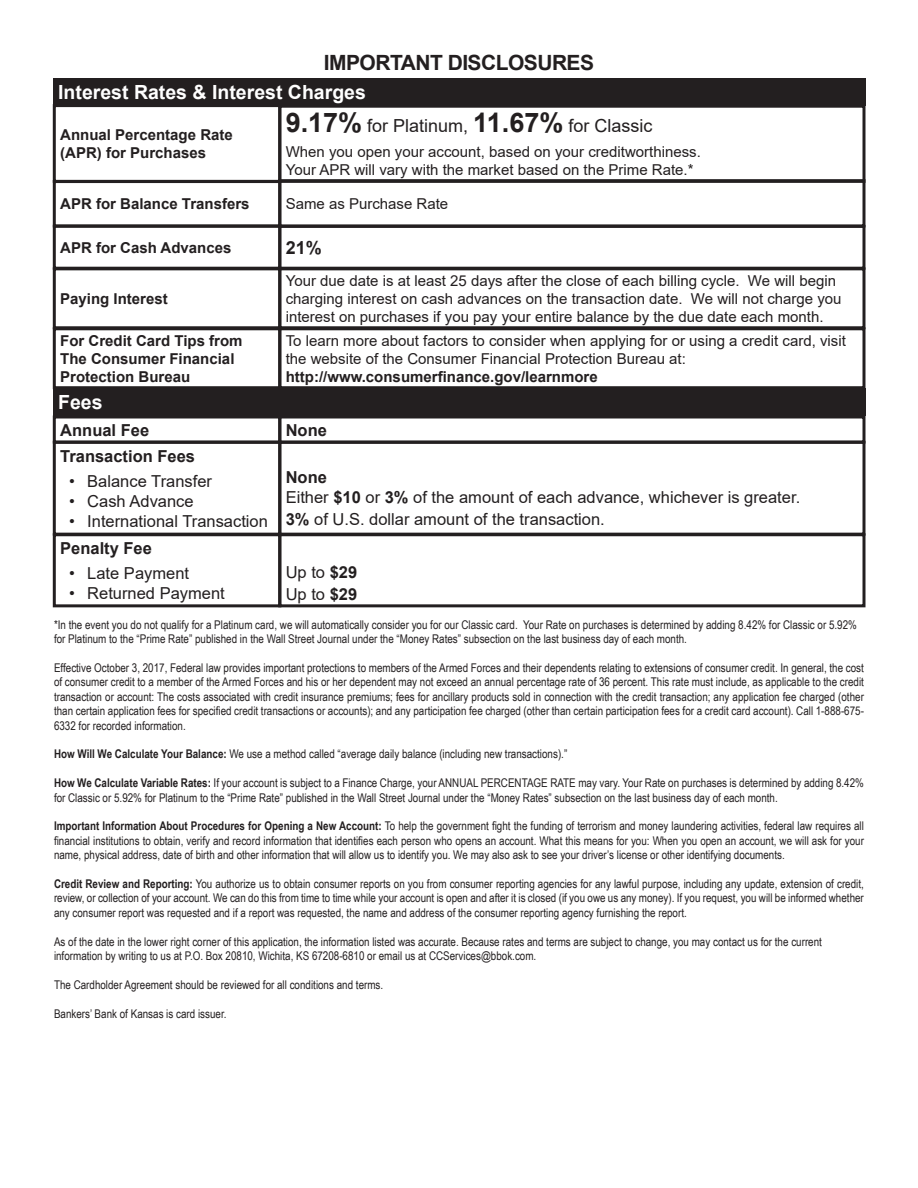
<style>
.page{position:relative;width:918px;height:1188px;background:#fff}
.page>*{position:absolute;margin:0;border:0;box-sizing:border-box;transform-origin:0 0}
.t1{font:700 21px "Arial";letter-spacing:-.025em;color:#231f20}
.t2{font:700 19.5px "Arial";color:#fff}
.t3{font:18px "Arial";color:#231f20}
.t4{font:700 18px "Arial";color:#231f20}
.t5{font:16.5px "Arial";color:#231f20}
.t6{font:700 16.5px "Arial";color:#231f20}
.t7{font:15px/18px "Arial";color:#231f20}
.t8{font:700 15px/18px "Arial";color:#231f20}
.t9{font:12px/14.4px "Arial Narrow";color:#231f20}
.s1{font-family:"Arial Rounded MT Bold";font-weight:400;color:#fff}
.s2{font-weight:700;font-size:27px}
.s3{font-weight:700}
.s4{font-family:"Minion Pro";color:#fff}
.s5{font-family:"Arial Rounded MT Bold";color:#fff}
</style>
<div class="page">
<div style="left:278px;top:105px;width:588px;height:78px;border:3px solid #231f20"></div>
<div style="left:53px;top:388px;width:813px;height:28px;background:#231f20"></div>
<div style="left:53px;top:104px;width:228px;height:79px;border:3px solid #231f20"></div>
<div style="left:53px;top:180px;width:228px;height:47px;border:3px solid #231f20"></div>
<div style="left:53px;top:225px;width:228px;height:45px;border:3px solid #231f20"></div>
<div style="left:53px;top:267px;width:228px;height:62px;border:3px solid #231f20"></div>
<div style="left:53px;top:327px;width:228px;height:62px;border:3px solid #231f20"></div>
<div style="left:278px;top:179px;width:588px;height:48px;border:3px solid #231f20"></div>
<svg style="left:277px;top:223px;width:589px;height:48px"></svg>
<div style="left:278px;top:267px;width:588px;height:62px;border:3px solid #231f20"></div>
<div style="left:278px;top:327px;width:588px;height:62px;border:3px solid #231f20"></div>
<div style="left:53px;top:416px;width:228px;height:28px;border:3px solid #231f20"></div>
<div style="left:278px;top:416px;width:588px;height:28px;border:3px solid #231f20"></div>
<div style="left:53px;top:441px;width:228px;height:95px;border:3px solid #231f20"></div>
<div style="left:278px;top:441px;width:588px;height:95px;border:3px solid #231f20"></div>
<div style="left:53px;top:533px;width:228px;height:74px;border:3px solid #231f20"></div>
<div style="left:278px;top:533px;width:588px;height:74px;border:3px solid #231f20"></div>
<div style="left:53px;top:78px;width:813px;height:28px;background:#231f20"></div>
<p class="t1" style="left:324px;top:48px;width:272px">IMPORTANT DISCLOSURES</p>
<p class="t2" style="left:58px;top:78px;width:309px">Interest Rates &amp; Interest Charges</p>
<p class="t8" style="left:60px;top:126px;width:174px">Annual Percentage Rate (APR) for Purchases</p>
<p class="t8" style="left:60px;top:195px;width:191px">APR for Balance Transfers</p>
<p class="t8" style="left:60px;top:239px;width:173px">APR for Cash Advances</p>
<p class="t8" style="left:60px;top:290px;width:109px">Paying Interest</p>
<p class="t8" style="left:60px;top:332px;width:184px">For Credit Card Tips from<br>The Consumer Financial<br>Protection Bureau</p>
<p class="t2" style="left:58px;top:388px;width:46px">Fees</p>
<p class="t6" style="left:60px;top:418px;width:110px">Annual Fee <span class="s1">et</span></p>
<p class="t6" style="left:60px;top:444px;width:136px">Transaction Fees</p>
<p class="t5" style="left:69px;top:470px;width:144px">• Balance Transfer</p>
<p class="t5" style="left:69px;top:490px;width:126px">• Cash Advance</p>
<p class="t5" style="left:69px;top:510px;width:200px">• International Transaction</p>
<p class="t3" style="left:286px;top:113px;width:368px"><span class="s2">9.17%</span> for Platinum, <span class="s2">11.67%</span> for Classic</p>
<p class="t7" style="left:286px;top:143px;width:417px">When you open your account, based on your creditworthiness.</p>
<p class="t7" style="left:286px;top:161px;width:409px">Your APR will vary with the market based on the Prime Rate.*</p>
<p class="t7" style="left:286px;top:194px;width:164px">Same as Purchase Rate</p>
<p class="t4" style="left:286px;top:235px;width:38px">21%</p>
<p class="t7" style="left:286px;top:271px;width:557px">Your due date is at least 25 days after the close of each billing cycle. We will begin charging interest on cash advances on the transaction date. We will not charge you interest on purchases if you pay your entire balance by the due date each month.</p>
<p class="t7" style="left:286px;top:331px;width:562px">To learn more about factors to consider when applying for or using a credit card, visit the website of the Consumer Financial Protection Bureau at: <span class="s3">http://www.consumerfinance.gov/learnmore</span></p>
<p class="t6" style="left:286px;top:466px;width:43px">None</p>
<p class="t5" style="left:286px;top:486px;width:516px">Either <span class="s3">$10</span> or <span class="s3">3%</span> of the amount of each advance, whichever is greater.</p>
<p class="t5" style="left:286px;top:508px;width:435px"><span class="s3">3%</span> of U.S. dollar amount of the transaction. <span class="s4">Rates</span> <span class="s5">Interest</span></p>
<p class="t6" style="left:60px;top:536px;width:93px">Penalty Fee</p>
<p class="t5" style="left:69px;top:562px;width:121px">• Late Payment</p>
<p class="t5" style="left:69px;top:582px;width:157px">• Returned Payment</p>
<p class="t5" style="left:286px;top:561px;width:73px">Up to <span class="s3">$29</span></p>
<p class="t9" style="left:54px;top:617px;width:805px">*In the event you do not qualify for a Platinum card, we will automatically consider you for our Classic card. Your Rate on purchases is determined by adding 8.42% for Classic or 5.92% for Platinum to the “Prime Rate” published in the Wall Street Journal under the “Money Rates” subsection on the last business day of each month.</p>
<p class="t9" style="left:54px;top:660px;width:811px;text-align:justify">Effective October 3, 2017, Federal law provides important protections to members of the Armed Forces and their dependents relating to extensions of consumer credit. In general, the cost of consumer credit to a member of the Armed Forces and his or her dependent may not exceed an annual percentage rate of 36 percent. This rate must include, as applicable to the credit transaction or account: The costs associated with credit insurance premiums; fees for ancillary products sold in connection with the credit transaction; any application fee charged (other than certain application fees for specified credit transactions or accounts); and any participation fee charged (other than certain participation fees for a credit card account). Call 1-888-675- 6332 for recorded information.</p>
<p class="t9" style="left:54px;top:747px;width:515px"><span class="s3">How Will We Calculate Your Balance:</span> We use a method called “average daily balance (including new transactions).”</p>
<p class="t9" style="left:54px;top:775px;width:811px"><span class="s3">How We Calculate Variable Rates:</span> If your account is subject to a Finance Charge, your ANNUAL PERCENTAGE RATE may vary. Your Rate on purchases is determined by adding 8.42% for Classic or 5.92% for Platinum to the “Prime Rate” published in the Wall Street Journal under the “Money Rates” subsection on the last business day of each month.</p>
<p class="t9" style="left:54px;top:819px;width:811px;text-align:justify"><span class="s3">Important Information About Procedures for Opening a New Account:</span> To help the government fight the funding of terrorism and money laundering activities, federal law requires all financial institutions to obtain, verify and record information that identifies each person who opens an account. What this means for you: When you open an account, we will ask for your name, physical address, date of birth and other information that will allow us to identify you. We may also ask to see your driver’s license or other identifying documents.</p>
<p class="t9" style="left:54px;top:876px;width:811px;text-align:justify"><span class="s3">Credit Review and Reporting:</span> You authorize us to obtain consumer reports on you from consumer reporting agencies for any lawful purpose, including any update, extension of credit, review, or collection of your account. We can do this from time to time while your account is open and after it is closed (if you owe us any money). If you request, you will be informed whether any consumer report was requested and if a report was requested, the name and address of the consumer reporting agency furnishing the report.</p>
<p class="t9" style="left:54px;top:934px;width:769px">As of the date in the lower right corner of this application, the information listed was accurate. Because rates and terms are subject to change, you may contact us for the current information by writing to us at P.O. Box 20810, Wichita, KS 67208-6810 or email us at CCServices@bbok.com.</p>
<p class="t9" style="left:54px;top:977px;width:331px">The Cardholder Agreement should be reviewed for all conditions and terms.</p>
<p class="t9" style="left:54px;top:1006px;width:174px">Bankers’ Bank of Kansas is card issuer.</p>
</div>
